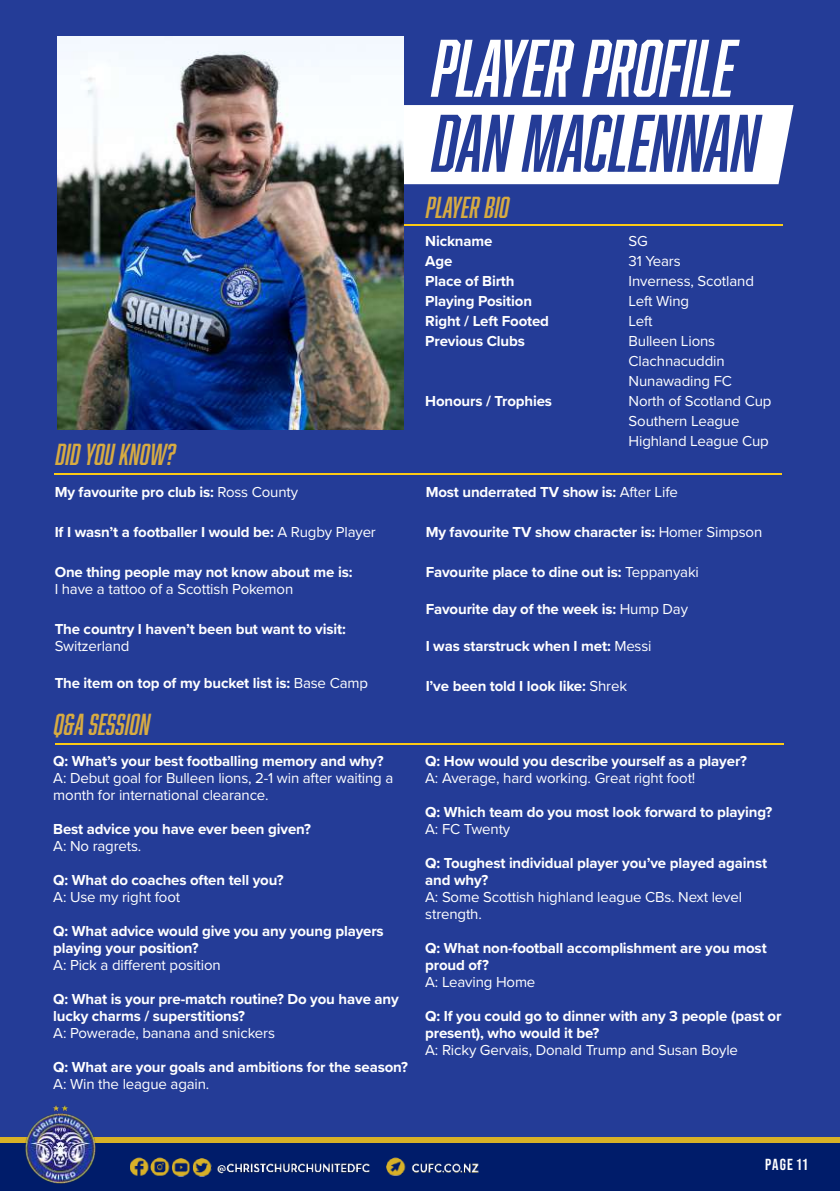
<style>
.page{position:relative;width:840px;height:1191px;background:#fff}
.page>*{position:absolute;margin:0;border:0;box-sizing:border-box;transform-origin:0 0}
.t1{font:italic 75px "Abolition";color:#fff}
.t2{font:italic 75px "Abolition";color:#243c97}
.t3{font:italic 28px "Abolition";letter-spacing:.01em;color:#d7ab42}
.t4{font:700 16px "Bebas Neue Pro";letter-spacing:.065em;color:#fff}
.t5{font:700 15px/17px "Proxima Nova";letter-spacing:-.01em;color:#fff}
.t6{font:15px/20px "Proxima Nova";letter-spacing:-.01em;color:#fff}
.s1{font-weight:400}
</style>
<div class="page">
<div style="left:0;top:0;width:839px;height:1191px;background:#243c97"></div>
<div style="left:0;top:1137px;width:839px;height:54px;background:#d8b127"></div>
<div style="left:403px;top:105px;width:390px;height:79px;background:#fff"></div>
<div style="left:0;top:1143px;width:839px;height:48px;background:#001c6a"></div>
<img style="left:25px;top:1105px;width:71px;height:79px">
<img style="left:63px;top:1147px;width:416px;height:37px">
<hr style="left:56px;top:743px;width:727px;height:2px;background:#fcca16">
<hr style="left:328px;top:224px;width:453px;height:2px;background:#fcca16">
<hr style="left:55px;top:473px;width:726px;height:2px;background:#fcca16">
<img style="left:58px;top:36px;width:345px;height:394px">
<h2 class="t3" style="left:56px;top:438px;width:121px">DID YOU KNOW?</h2>
<p class="t5" style="left:55px;top:483px;width:245px">My favourite pro club is: <span class="s1">Ross County</span></p>
<p class="t5" style="left:55px;top:523px;width:322px">If I wasn’t a footballer I would be: <span class="s1">A Rugby Player</span></p>
<p class="t5" style="left:55px;top:563px;width:299px">One thing people may not know about me is:</p>
<p class="t6" style="left:55px;top:578px;width:240px">I have a tattoo of a Scottish Pokemon</p>
<p class="t5" style="left:55px;top:620px;width:292px">The country I haven’t been but want to visit:</p>
<p class="t6" style="left:55px;top:635px;width:76px">Switzerland</p>
<p class="t5" style="left:55px;top:674px;width:315px">The item on top of my bucket list is: <span class="s1">Base Camp</span></p>
<h2 class="t3" style="left:55px;top:708px;width:97px">Q&amp;A SESSION</h2>
<p class="t5" style="left:53px;top:752px;width:331px">Q: What’s your best footballing memory and why?</p>
<p class="t6" style="left:53px;top:769px;width:341px;line-height:17px">A: Debut goal for Bulleen lions, 2-1 win after waiting a month for international clearance.</p>
<p class="t5" style="left:53px;top:820px;width:259px">Best advice you have ever been given?</p>
<p class="t6" style="left:53px;top:835px;width:90px">A: No ragrets.</p>
<p class="t5" style="left:53px;top:871px;width:232px">Q: What do coaches often tell you?</p>
<p class="t6" style="left:53px;top:886px;width:128px">A: Use my right foot</p>
<p class="t5" style="left:53px;top:922px;width:332px">Q: What advice would give you any young players playing your position?</p>
<p class="t6" style="left:53px;top:954px;width:169px">A: Pick a different position</p>
<p class="t5" style="left:53px;top:990px;width:347px">Q: What is your pre-match routine? Do you have any lucky charms / superstitions?</p>
<p class="t6" style="left:53px;top:1022px;width:223px">A: Powerade, banana and snickers</p>
<p class="t5" style="left:53px;top:1058px;width:356px">Q: What are your goals and ambitions for the season?</p>
<p class="t6" style="left:53px;top:1073px;width:157px">A: Win the league again.</p>
<h1 class="t1" style="left:433px;top:25px;width:304px">PLAYER PROFILE</h1>
<h1 class="t2" style="left:433px;top:100px;width:328px">DAN MACLENNAN</h1>
<h2 class="t3" style="left:426px;top:191px;width:84px">PLAYER BIO</h2>
<p class="t5" style="left:425px;top:231px;width:125px;line-height:20px">Nickname<br>Age<br>Place of Birth<br>Playing Position<br>Right / Left Footed<br>Previous Clubs</p>
<p class="t5" style="left:425px;top:392px;width:128px">Honours / Trophies</p>
<p class="t6" style="left:628px;top:230px;width:144px">SG<br>31 Years<br>Inverness, Scotland<br>Left Wing<br>Left<br>Bulleen Lions<br>Clachnacuddin<br>Nunawading FC<br>North of Scotland Cup<br>Southern League<br>Highland League Cup</p>
<p class="t5" style="left:425px;top:483px;width:253px">Most underrated TV show is: <span class="s1">After Life</span></p>
<p class="t5" style="left:425px;top:523px;width:338px">My favourite TV show character is: <span class="s1">Homer Simpson</span></p>
<p class="t5" style="left:425px;top:563px;width:274px">Favourite place to dine out is: <span class="s1">Teppanyaki</span></p>
<p class="t5" style="left:425px;top:600px;width:264px">Favourite day of the week is: <span class="s1">Hump Day</span></p>
<p class="t5" style="left:425px;top:637px;width:227px">I was starstruck when I met: <span class="s1">Messi</span></p>
<p class="t5" style="left:425px;top:677px;width:203px">I’ve been told I look like: <span class="s1">Shrek</span></p>
<p class="t5" style="left:425px;top:752px;width:323px">Q: How would you describe yourself as a player?</p>
<p class="t6" style="left:425px;top:767px;width:271px">A: Average, hard working. Great right foot!</p>
<p class="t5" style="left:425px;top:803px;width:348px">Q: Which team do you most look forward to playing?</p>
<p class="t6" style="left:425px;top:818px;width:86px">A: FC Twenty</p>
<p class="t5" style="left:425px;top:854px;width:343px">Q: Toughest individual player you’ve played against and why?</p>
<p class="t6" style="left:425px;top:888px;width:318px;line-height:17px">A: Some Scottish highland league CBs. Next level strength.</p>
<p class="t5" style="left:425px;top:939px;width:343px">Q: What non-football accomplishment are you most proud of?</p>
<p class="t6" style="left:425px;top:971px;width:112px">A: Leaving Home</p>
<p class="t5" style="left:425px;top:1007px;width:357px">Q: If you could go to dinner with any 3 people (past or present), who would it be?</p>
<p class="t6" style="left:425px;top:1039px;width:314px">A: Ricky Gervais, Donald Trump and Susan Boyle</p>
<p class="t4" style="left:764px;top:1155px;width:44px">PAGE 11</p>
</div>
